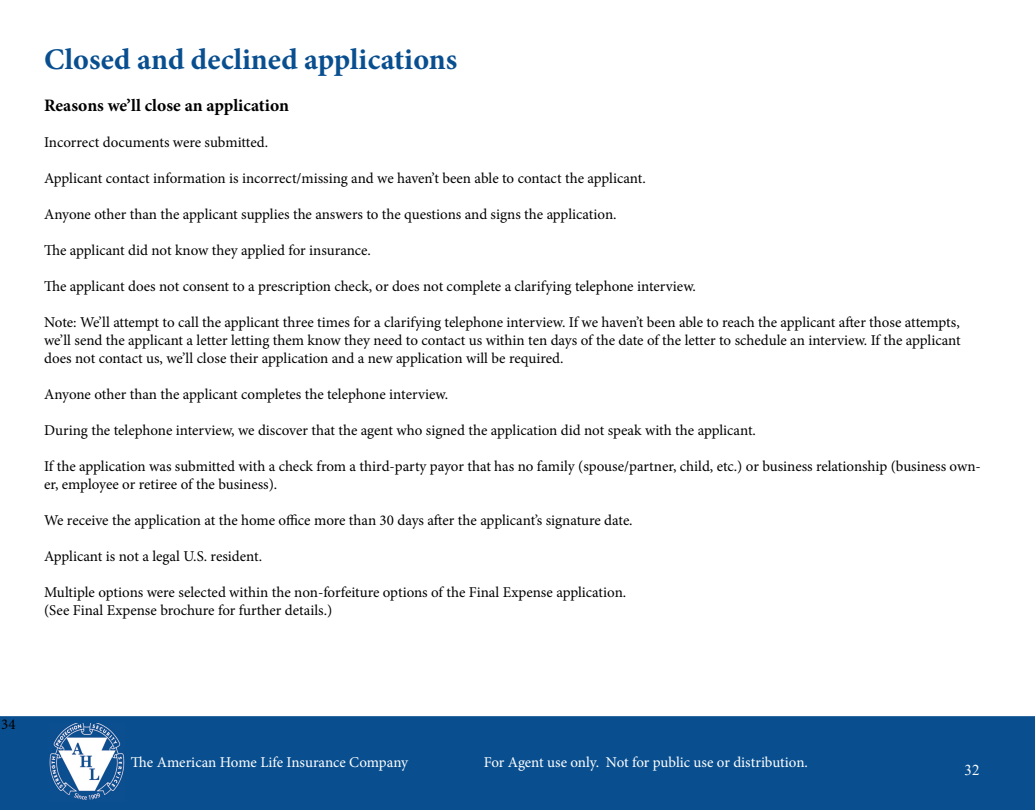
<style>
.page{position:relative;width:1035px;height:810px;background:#fff}
.page>*{position:absolute;margin:0;border:0;box-sizing:border-box;transform-origin:0 0}
.t1{font:700 30px "Minion Pro";color:#094f90}
.t2{font:700 17.5px "Minion Pro";color:#000}
.t3{font:15px/18px "Minion Pro";letter-spacing:-.005em;color:#000}
.t4{font:15px "Minion Pro";letter-spacing:-.005em;color:#fff}
.t5{font:15px "Times New Roman";color:#fff}
</style>
<div class="page">
<div style="left:0;top:716px;width:1035px;height:94px;background:#094f90"></div>
<img style="left:50px;top:724px;width:75px;height:77px">
<h1 class="t1" style="left:44px;top:38px;width:415px">Closed and declined applications</h1>
<p class="t2" style="left:44px;top:93px;width:246px">Reasons we’ll close an application</p>
<p class="t3" style="left:44px;top:133px;width:226px">Incorrect documents were submitted.</p>
<p class="t3" style="left:44px;top:169px;width:603px">Applicant contact information is incorrect/missing and we haven’t been able to contact the applicant.</p>
<p class="t3" style="left:44px;top:205px;width:574px">Anyone other than the applicant supplies the answers to the questions and signs the application.</p>
<p class="t3" style="left:44px;top:241px;width:328px">The applicant did not know they applied for insurance.</p>
<p class="t3" style="left:44px;top:277px;width:653px">The applicant does not consent to a prescription check, or does not complete a clarifying telephone interview.</p>
<p class="t3" style="left:44px;top:313px;width:918px;text-align:justify">Note: We’ll attempt to call the applicant three times for a clarifying telephone interview. If we haven’t been able to reach the applicant after those attempts, we’ll send the applicant a letter letting them know they need to contact us within ten days of the date of the letter to schedule an interview. If the applicant does not contact us, we’ll close their application and a new application will be required.</p>
<p class="t3" style="left:44px;top:385px;width:406px">Anyone other than the applicant completes the telephone interview.</p>
<p class="t3" style="left:44px;top:421px;width:713px">During the telephone interview, we discover that the agent who signed the application did not speak with the applicant.</p>
<p class="t3" style="left:44px;top:457px;width:938px">If the application was submitted with a check from a third-party payor that has no family (spouse/partner, child, etc.) or business relationship (business own&shy;er, employee or retiree of the business).</p>
<p class="t3" style="left:44px;top:511px;width:590px">We receive the application at the home office more than 30 days after the applicant’s signature date.</p>
<p class="t3" style="left:44px;top:547px;width:220px">Applicant is not a legal U.S. resident.</p>
<p class="t3" style="left:44px;top:583px;width:584px">Multiple options were selected within the non-forfeiture options of the Final Expense application. (See Final Expense brochure for further details.)</p>
<p class="t3" style="left:1px;top:715px;width:16px">34</p>
<p class="t4" style="left:131px;top:752px;width:279px">The American Home Life Insurance Company</p>
<p class="t4" style="left:484px;top:752px;width:326px">For Agent use only. Not for public use or distribution.</p>
<p class="t5" style="left:965px;top:760px;width:16px">32</p>
</div>
